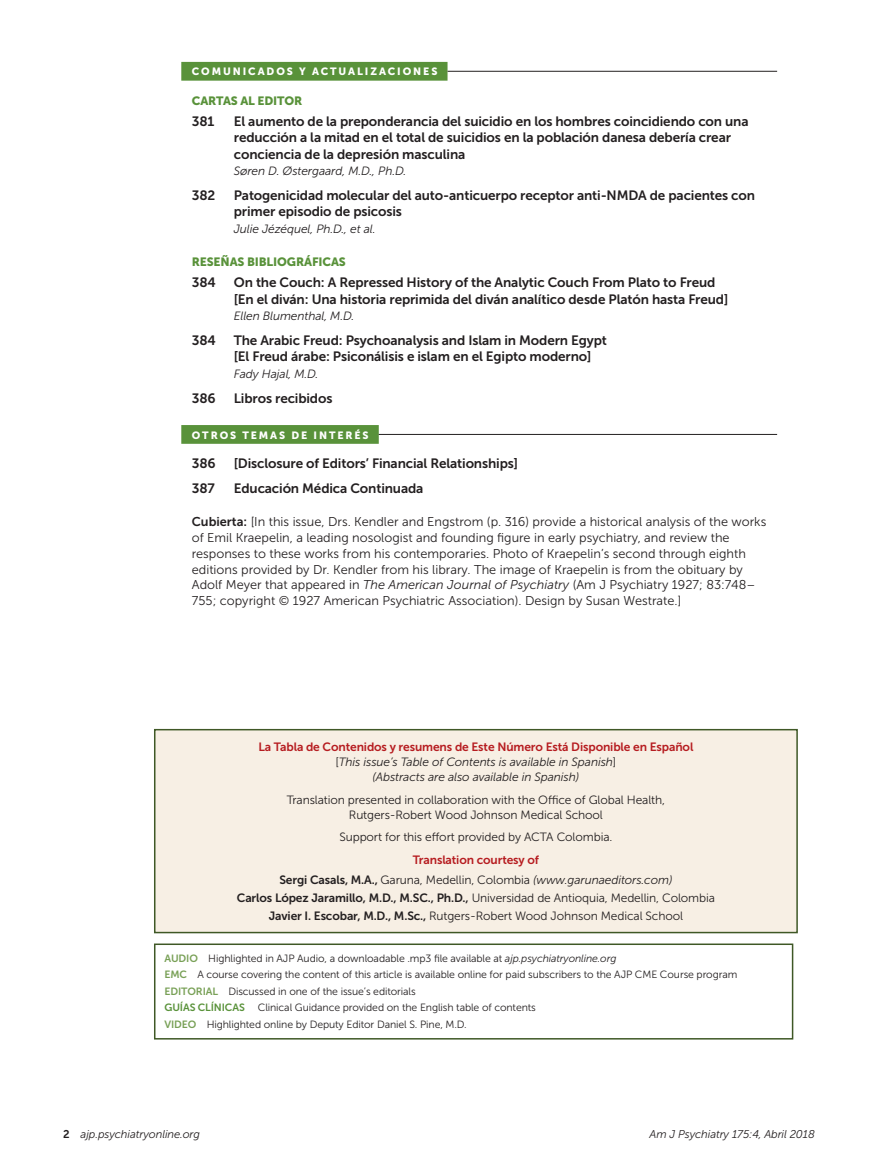
<style>
.page{position:relative;width:878px;height:1175px;background:#fff}
.page>*{position:absolute;margin:0;border:0;box-sizing:border-box;transform-origin:0 0}
.t1{font:13.5px/16.5px "Museo Sans 700";letter-spacing:-.01em;color:#231f20}
.t2{font:12.75px/15.8px "Museo Sans 300";color:#231f20}
.t3{font:12px/18px "Museo Sans 300";letter-spacing:-.01em;color:#231f20;text-align:center}
.t4{font:italic 12px/15px "Museo Sans 300";letter-spacing:-.01em;color:#231f20;text-align:center}
.t5{font:12px "Museo Sans 700";letter-spacing:-.01em;color:#b61c20}
.t6{font:12px "Museo Sans 900";letter-spacing:-.01em;color:#59923a}
.t7{font:italic 11.25px "Museo Sans 300";letter-spacing:-.01em;color:#231f20}
.t8{font:10.5px/16.5px "Museo Sans 300";letter-spacing:-.01em;color:#231f20}
.t9{font:10.5px "Museo Sans 900";letter-spacing:.18em;color:#fff}
.s1{font-family:"Museo Sans 700"}
.s2{font-style:italic}
.s3{font-style:normal}
.s4{font-family:"Museo Sans 700";color:#78a056}
.s5{font-family:"Museo Sans 700";color:#59923a}
.s6{font-family:"Museo Sans 700";font-style:normal}
</style>
<div class="page">
<div style="left:154px;top:943px;width:639px;height:96px;border:2px solid #3f5826"></div>
<div style="left:155px;top:729px;width:642px;height:203px;background:#f7efe4"></div>
<div style="left:154px;top:729px;width:643px;height:204px;border:2px solid #3f5826"></div>
<div style="left:181px;top:62px;width:266px;height:19px;background:#59923a"></div>
<hr style="left:447px;top:71px;width:330px;height:1px;background:#231f20">
<div style="left:181px;top:425px;width:198px;height:19px;background:#59923a"></div>
<hr style="left:378px;top:434px;width:399px;height:1px;background:#231f20">
<p class="t9" style="left:192px;top:66px;width:247px">COMUNICADOS Y ACTUALIZACIONES</p>
<p class="t6" style="left:192px;top:94px;width:112px">CARTAS AL EDITOR</p>
<p class="t1" style="left:192px;top:113px;width:24px">381</p>
<p class="t1" style="left:234px;top:113px;width:516px">El aumento de la preponderancia del suicidio en los hombres coincidiendo con una reducción a la mitad en el total de suicidios en la población danesa debería crear conciencia de la depresión masculina</p>
<p class="t4" style="left:234px;top:164px;width:174px">Søren D. Østergaard, M.D., Ph.D.</p>
<p class="t1" style="left:192px;top:187px;width:25px">382</p>
<p class="t1" style="left:234px;top:187px;width:522px">Patogenicidad molecular del auto-anticuerpo receptor anti-NMDA de pacientes con primer episodio de psicosis</p>
<p class="t4" style="left:234px;top:221px;width:143px">Julie Jézéquel, Ph.D., et al.</p>
<p class="t6" style="left:192px;top:255px;width:155px">RESEÑAS BIBLIOGRÁFICAS</p>
<p class="t1" style="left:192px;top:274px;width:26px">384</p>
<p class="t1" style="left:234px;top:274px;width:496px">On the Couch: A Repressed History of the Analytic Couch From Plato to Freud [En el diván: Una historia reprimida del diván analítico desde Platón hasta Freud]</p>
<p class="t4" style="left:234px;top:308px;width:122px">Ellen Blumenthal, M.D.</p>
<p class="t1" style="left:192px;top:332px;width:26px">384</p>
<p class="t1" style="left:234px;top:332px;width:374px">The Arabic Freud: Psychoanalysis and Islam in Modern Egypt [El Freud árabe: Psiconálisis e islam en el Egipto moderno]</p>
<p class="t4" style="left:234px;top:366px;width:86px">Fady Hajal, M.D.</p>
<p class="t1" style="left:192px;top:389px;width:25px">386</p>
<p class="t1" style="left:234px;top:389px;width:100px">Libros recibidos</p>
<p class="t9" style="left:192px;top:429px;width:178px">OTROS TEMAS DE INTERÉS</p>
<p class="t1" style="left:192px;top:455px;width:25px">386</p>
<p class="t1" style="left:234px;top:455px;width:286px">[Disclosure of Editors’ Financial Relationships]</p>
<p class="t1" style="left:192px;top:479px;width:25px">387</p>
<p class="t1" style="left:234px;top:479px;width:191px">Educación Médica Continuada</p>
<p class="t2" style="left:192px;top:514px;width:576px"><span class="s1">Cubierta:</span> [In this issue, Drs. Kendler and Engstrom (p. 316) provide a historical analysis of the works of Emil Kraepelin, a leading nosologist and founding figure in early psychiatry, and review the responses to these works from his contemporaries. Photo of Kraepelin’s second through eighth editions provided by Dr. Kendler from his library. The image of Kraepelin is from the obituary by Adolf Meyer that appeared in <span class="s2">The American Journal of Psychiatry</span> (Am J Psychiatry 1927; 83:748– 755; copyright © 1927 American Psychiatric Association). Design by Susan Westrate.]</p>
<p class="t5" style="left:258px;top:740px;width:436px">La Tabla de Contenidos y resumens de Este Número Está Disponible en Español</p>
<p class="t4" style="left:335px;top:755px;width:282px"><span class="s3">[</span>This issue’s Table of Contents is available in Spanish<span class="s3">] </span>(Abstracts are also available in Spanish)</p>
<p class="t3" style="left:287px;top:792px;width:380px;line-height:15px">Translation presented in collaboration with the Office of Global Health,<br>Rutgers-Robert Wood Johnson Medical School</p>
<p class="t3" style="left:339px;top:828px;width:274px">Support for this effort provided by ACTA Colombia.</p>
<p class="t5" style="left:413px;top:853px;width:128px">Translation courtesy of</p>
<p class="t3" style="left:237px;top:870px;width:479px"><span class="s1">Sergi Casals, M.A.,</span> Garuna, Medellin, Colombia <span class="s2">(www.garunaeditors.com)<br></span><span class="s1">Carlos López Jaramillo, M.D., M.SC., Ph.D.,</span> Universidad de Antioquia, Medellin, Colombia<br><span class="s1">Javier I. Escobar, M.D., M.Sc.,</span> Rutgers-Robert Wood Johnson Medical School</p>
<p class="t8" style="left:164px;top:950px;width:574px"><span class="s4">AUDIO</span> Highlighted in AJP Audio, a downloadable .mp3 file available at <span class="s2">ajp.psychiatryonline.org<br></span><span class="s4">EMC</span> A course covering the content of this article is available online for paid subscribers to the AJP CME Course program <span class="s4">EDITORIAL</span> Discussed in one of the issue’s editorials<br><span class="s5">GUÍAS CLÍNICAS</span> Clinical Guidance provided on the English table of contents<br><span class="s4">VIDEO</span> Highlighted online by Deputy Editor Daniel S. Pine, M.D.</p>
<p class="t7" style="left:63px;top:1128px;width:139px"><span class="s6">2</span> ajp.psychiatryonline.org</p>
<p class="t7" style="left:649px;top:1128px;width:167px">Am J Psychiatry 175:4, Abril 2018</p>
</div>
